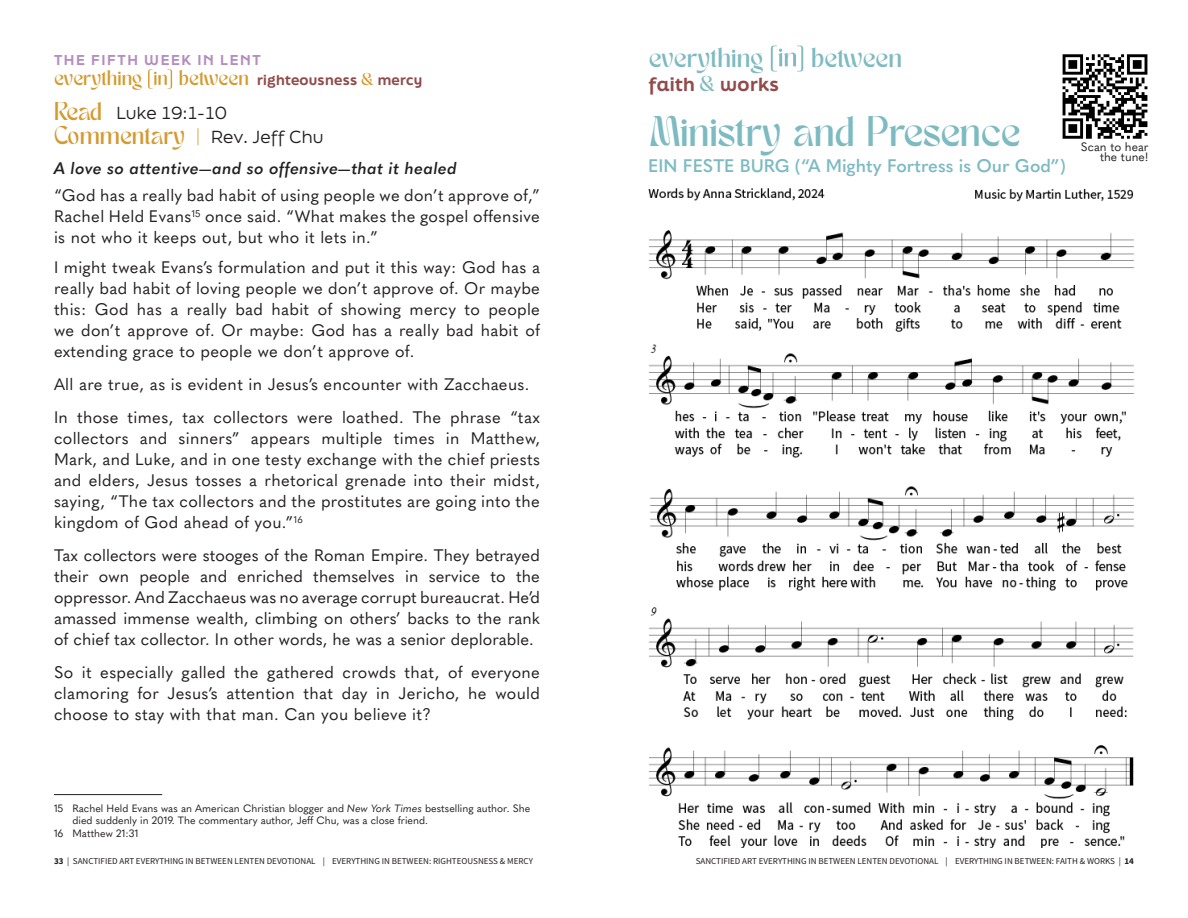
<style>
.page{position:relative;width:1188px;height:918px;background:#fff}
.page>*{position:absolute;margin:0;border:0;box-sizing:border-box;transform-origin:0 0}
.t1{font:30px "TAN MERINGUE";color:#7dbac2}
.t2{font:19.5px "TAN MERINGUE";letter-spacing:.01em;color:#7dbac2}
.t3{font:600 18px "Quasimoda";color:#7dbac2}
.t4{font:800 18px "Final Six";letter-spacing:.02em;color:#904b4a}
.t5{font:16.5px/21px "Quasimoda";letter-spacing:.02em;color:#231f20;text-align:justify}
.t6{font:italic 600 16.5px "Quasimoda";letter-spacing:.02em;color:#231f20}
.t7{font:16.5px "Final Six";letter-spacing:.02em;color:#231f20}
.t8{font:15px "TAN MERINGUE";letter-spacing:.01em;color:#d49a30}
.t9{font:800 13.5px "Final Six";letter-spacing:.02em;color:#904b4a}
.t10{font:800 13.5px "Final Six";letter-spacing:.12em;color:#b58dc0}
.t11{font:12px "Quasimoda";color:#231f20}
.t12{font:10.5px/12px "Quasimoda";color:#231f20}
.t13{font:9px "Source Sans Pro";color:#231f20}
.s1{font-family:"TAN MERINGUE";font-weight:400;font-size:15px;color:#d49a30}
.s2{font-family:"TAN MERINGUE";font-weight:400;font-size:12px;color:#d49a30}
.s3{font-family:"TAN MERINGUE";font-size:18px;color:#d49a30}
.s4{font-family:"Quasimoda";font-weight:300;color:#d49a30}
.s5{font-style:italic}
.s6{font-weight:700}
.s7{font-family:"TAN MERINGUE";font-weight:400;font-size:15px;color:#7dbac2}
</style>
<div class="page">
<svg style="left:771px;top:46px;width:32px;height:25px"></svg>
<img style="left:648px;top:188px;width:486px;height:660px">
<img style="left:1062px;top:54px;width:86px;height:85px">
<svg style="left:148px;top:69px;width:24px;height:20px"></svg>
<hr style="left:54px;top:794px;width:108px;height:1px;background:#231f20">
<p class="t10" style="left:54px;top:50px;width:208px">THE FIFTH WEEK IN LENT</p>
<p class="t8" style="left:54px;top:66px;width:89px">everything</p>
<p class="t9" style="left:179px;top:70px;width:245px"><span class="s1">between</span> righteousness <span class="s2">&amp;</span> mercy</p>
<p class="t7" style="left:54px;top:101px;width:175px"><span class="s3">Read</span> Luke 19:1-10</p>
<p class="t7" style="left:54px;top:125px;width:271px"><span class="s3">Commentary</span> <span class="s4">|</span> Rev. Jeff Chu</p>
<p class="t6" style="left:54px;top:156px;width:405px">A love so attentive—and so offensive—that it healed</p>
<p class="t5" style="left:54px;top:184px;width:488px">“God has a really bad habit of using people we don’t approve of,” Rachel Held Evans<sup>15</sup> once said. “What makes the gospel offensive is not who it keeps out, but who it lets in.”</p>
<p class="t5" style="left:54px;top:256px;width:488px">I might tweak Evans’s formulation and put it this way: God has a really bad habit of loving people we don’t approve of. Or maybe this: God has a really bad habit of showing mercy to people we don’t approve of. Or maybe: God has a really bad habit of extending grace to people we don’t approve of.</p>
<p class="t5" style="left:54px;top:373px;width:477px">All are true, as is evident in Jesus’s encounter with Zacchaeus.</p>
<p class="t5" style="left:54px;top:406px;width:488px">In those times, tax collectors were loathed. The phrase “tax collectors and sinners” appears multiple times in Matthew, Mark, and Luke, and in one testy exchange with the chief priests and elders, Jesus tosses a rhetorical grenade into their midst, saying, “The tax collectors and the prostitutes are going into the kingdom of God ahead of you.”<sup>16</sup></p>
<p class="t5" style="left:54px;top:544px;width:488px">Tax collectors were stooges of the Roman Empire. They betrayed their own people and enriched themselves in service to the oppressor. And Zacchaeus was no average corrupt bureaucrat. He’d amassed immense wealth, climbing on others’ backs to the rank of chief tax collector. In other words, he was a senior deplorable.</p>
<p class="t5" style="left:54px;top:661px;width:487px">So it especially galled the gathered crowds that, of everyone clamoring for Jesus’s attention that day in Jericho, he would choose to stay with that man. Can you believe it?</p>
<p class="t12" style="left:72px;top:802px;width:459px;text-indent:-18px">15 Rachel Held Evans was an American Christian blogger and <span class="s5">New York Times</span> bestselling author. She died suddenly in 2019. The commentary author, Jeff Chu, was a close friend.</p>
<p class="t12" style="left:54px;top:827px;width:86px">16 Matthew 21:31</p>
<p class="t13" style="left:54px;top:855px;width:480px"><span class="s6">33</span> | SANCTIFIED ART EVERYTHING IN BETWEEN LENTEN DEVOTIONAL | EVERYTHING IN BETWEEN: RIGHTEOUSNESS &amp; MERCY</p>
<p class="t2" style="left:649px;top:42px;width:116px">everything</p>
<p class="t2" style="left:811px;top:42px;width:92px">between</p>
<p class="t4" style="left:649px;top:71px;width:132px">faith <span class="s7">&amp;</span> works</p>
<p class="t1" style="left:650px;top:108px;width:372px">Ministry and Presence</p>
<p class="t3" style="left:648px;top:152px;width:419px">EIN FESTE BURG (“A Mighty Fortress is Our God”)</p>
<p class="t11" style="left:1081px;top:137px;width:69px">Scan to hear</p>
<p class="t11" style="left:1100px;top:148px;width:50px">the tune!</p>
<p class="t13" style="left:696px;top:855px;width:440px">SANCTIFIED ART EVERYTHING IN BETWEEN LENTEN DEVOTIONAL | EVERYTHING IN BETWEEN: FAITH &amp; WORKS | <span class="s6">14</span></p>
</div>
